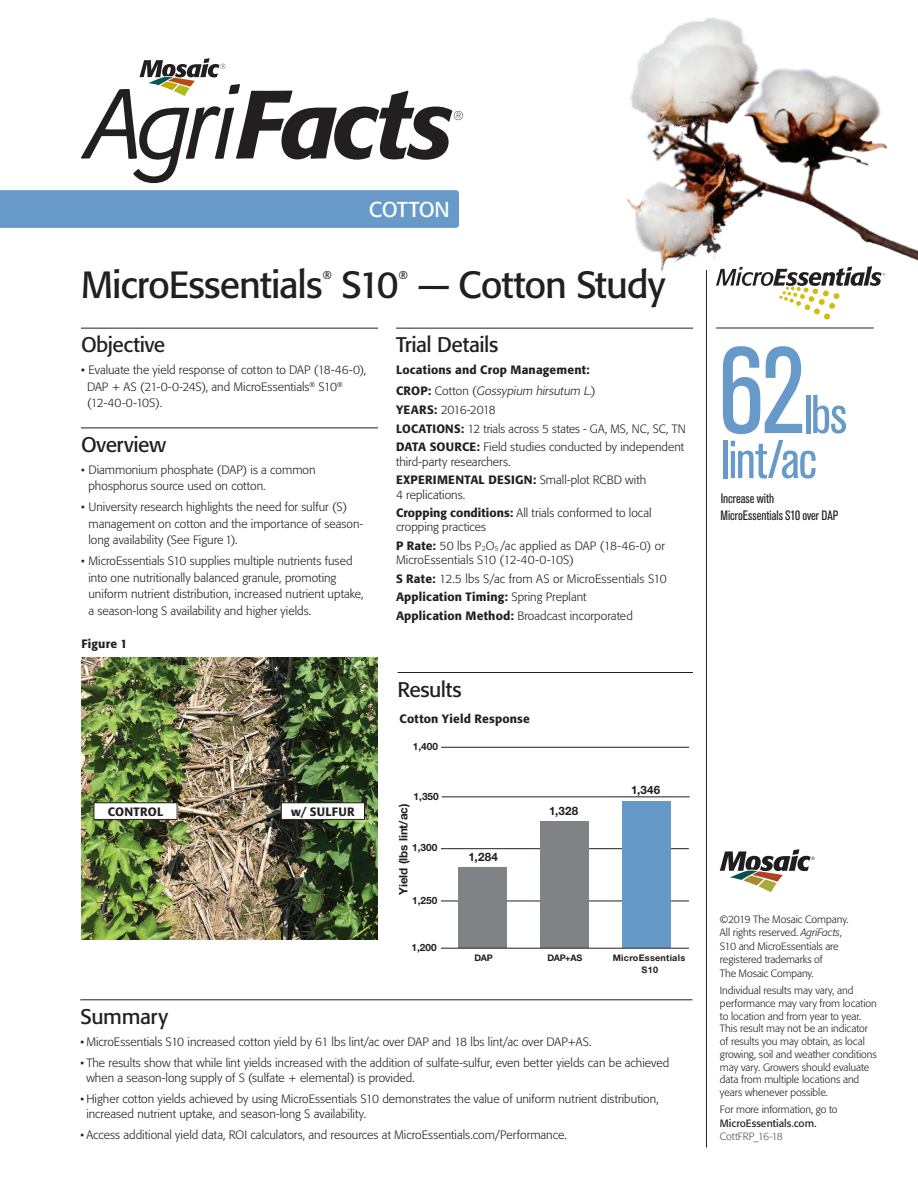
<style>
.page{position:relative;width:918px;height:1188px;background:#fff}
.page>*{position:absolute;margin:0;border:0;box-sizing:border-box;transform-origin:0 0}
.t1{font:condensed 121.5px "Akzidenz Grotesk Pro";color:#679ac8}
.t2{font:condensed 54px/45px "Akzidenz Grotesk Pro";letter-spacing:-.03em;color:#679ac8}
.t3{font:37.5px "Formata";letter-spacing:-.025em;color:#231f20}
.t4{font:21.3px "Formata";letter-spacing:-.025em;color:#fff}
.t5{font:21px "Formata";letter-spacing:-.02em;color:#231f20}
.t6{font:condensed 13.5px/16.5px "Akzidenz Grotesk Pro";color:#231f20}
.t7{font:300 12px/16.5px "Formata";color:#231f20}
.t8{font:500 12px/21px "Formata";letter-spacing:.015em;color:#231f20}
.t9{font:700 11.55px "Helvetica Neue LT Std";color:#201d1e}
.t10{font:11.25px "Formata";color:#231f20}
.t11{font:300 10.5px/12.8px "Formata";letter-spacing:-.005em;color:#231f20}
.t12{font:10.5px "Formata";color:#231f20}
.t13{font:300 10.5px "Formata";color:#57585a}
.t14{font:700 10.05px "Helvetica Neue LT Std";color:#201d1e}
.t15{font:700 9px/12.8px "Helvetica Neue LT Std";letter-spacing:.03em;color:#201d1e;text-align:center}
.s1{font-weight:400}
.s2{color:#fff}
.s3{font-weight:300}
.s4{font-weight:300;font-style:italic}
.s5{font-weight:500}
.s6{font-style:italic}
</style>
<div class="page">
<hr style="left:81px;top:328px;width:297px;height:1px;background:#231f20">
<hr style="left:81px;top:428px;width:297px;height:1px;background:#231f20">
<hr style="left:396px;top:328px;width:297px;height:1px;background:#231f20">
<hr style="left:398px;top:672px;width:295px;height:1px;background:#231f20">
<hr style="left:80px;top:1000px;width:612px;height:1px;background:#231f20">
<img style="left:81px;top:658px;width:297px;height:282px">
<div style="left:94px;top:803px;width:83px;height:16px;background:#fff"></div>
<div style="left:94px;top:802px;width:83px;height:18px;border:1px solid #231f20"></div>
<div style="left:281px;top:803px;width:83px;height:16px;background:#fff"></div>
<div style="left:281px;top:802px;width:84px;height:18px;border:1px solid #231f20"></div>
<img style="left:627px;top:17px;width:291px;height:258px">
<div style="left:0;top:190px;width:459px;height:38px;background:#679ac8"></div>
<svg style="left:81px;top:58px;width:382px;height:125px"></svg>
<div style="left:824px;top:313px;width:6px;height:7px;background:#d5bc0c;border-radius:50%"></div>
<svg style="left:716px;top:266px;width:169px;height:48px"></svg>
<hr style="left:706px;top:270px;width:1px;height:878px;background:#231f20">
<svg style="left:720px;top:849px;width:95px;height:43px"></svg>
<hr style="left:716px;top:328px;width:158px;height:1px;background:#231f20">
<hr style="left:442px;top:797px;width:248px;height:1px;background:#231f20">
<hr style="left:441px;top:901px;width:248px;height:1px;background:#231f20">
<hr style="left:441px;top:848px;width:248px;height:1px;background:#231f20">
<hr style="left:441px;top:747px;width:248px;height:1px;background:#231f20">
<div style="left:459px;top:867px;width:48px;height:81px;background:#808385"></div>
<div style="left:540px;top:821px;width:49px;height:127px;background:#808385"></div>
<div style="left:623px;top:801px;width:48px;height:147px;background:#6799c8"></div>
<hr style="left:441px;top:948px;width:248px;height:1px;background:#231f20">
<h3 class="t4" style="left:369px;top:197px;width:82px">COTTON</h3>
<h3 class="t3" style="left:81px;top:262px;width:243px">MicroEssentials</h3>
<p class="t10" style="left:323px;top:268px;width:10px">®</p>
<h3 class="t3" style="left:342px;top:262px;width:59px">S10</h3>
<p class="t10" style="left:399px;top:268px;width:10px">®</p>
<h3 class="t3" style="left:418px;top:262px;width:249px">— Cotton Study</h3>
<h3 class="t5" style="left:81px;top:332px;width:86px">Objective</h3>
<p class="t7" style="left:87px;top:362px;width:281px;text-indent:-6px"><span class="s1">•</span> Evaluate the yield response of cotton to DAP (18-46-0),<br>DAP + AS (21-0-0-24S), and MicroEssentials<sup>®</sup> S10<sup>® </sup>(12-40-0-10S).</p>
<h3 class="t5" style="left:81px;top:432px;width:86px">Overview</h3>
<p class="t7" style="left:88px;top:461px;width:229px;text-indent:-8px">• Diammonium phosphate (DAP) is a common phosphorus source used on cotton.</p>
<p class="t7" style="left:88px;top:499px;width:276px;text-indent:-8px">• University research highlights the need for sulfur (S) management on cotton and the importance of season&shy;long availability (See Figure<span class="s2">.</span>1).</p>
<p class="t7" style="left:88px;top:553px;width:277px;text-indent:-8px">• MicroEssentials S10 supplies multiple nutrients fused into one nutritionally balanced granule, promoting uniform nutrient distribution, increased nutrient uptake, a season-long S availability and higher yields.</p>
<h3 class="t5" style="left:396px;top:332px;width:104px">Trial Details</h3>
<p class="t8" style="left:396px;top:359px;width:201px">Locations and Crop Management:<br>C R O P : <span class="s3">C o t t o n (</span><span class="s4">Gossypium hirsutum L.</span><span class="s3">)</span></p>
<p class="t7" style="left:396px;top:400px;width:291px;line-height:18.8px"><span class="s5">YEARS:</span> 2016-2018<br><span class="s5">LOCATIONS:</span> 12 trials across 5 states - GA, MS, NC, SC, TN<br><span class="s5">DATA SOURCE:</span> Field studies conducted by independent</p>
<p class="t7" style="left:396px;top:452px;width:252px;line-height:18.8px">third-party researchers.<br><span class="s5">EXPERIMENTAL DESIGN:</span> Small-plot RCBD with</p>
<p class="t7" style="left:396px;top:485px;width:257px;line-height:18.8px">4 replications.<br><span class="s5">Cropping conditions:</span> All trials conformed to local</p>
<p class="t7" style="left:396px;top:517px;width:270px;line-height:18.8px">cropping practices<br><span class="s5">P Rate:</span> 50 lbs P<sub>2</sub>O<sub>5</sub><sub>.</sub>/ac applied as DAP (18-46-0) or</p>
<p class="t7" style="left:396px;top:550px;width:272px;line-height:18.8px">MicroEssentials S10 (12-40-0-10S)<br><span class="s5">S Rate:</span> 12.5 lbs S/ac from AS or MicroEssentials S10<br><span class="s5">Application Timing:</span> Spring Preplant<br><span class="s5">Application Method:</span> Broadcast incorporated</p>
<p class="t8" style="left:78px;top:633px;width:51px"><span class="s2">.</span>Figure 1</p>
<p class="t8" style="left:108px;top:801px;width:57px">CONTROL</p>
<p class="t8" style="left:291px;top:801px;width:65px">w/ SULFUR</p>
<h3 class="t5" style="left:398px;top:677px;width:65px">Results</h3>
<p class="t8" style="left:400px;top:708px;width:132px">Cotton Yield Response</p>
<p class="t14" style="left:413px;top:741px;width:27px">1,400</p>
<p class="t14" style="left:414px;top:790px;width:27px">1,350</p>
<p class="t9" style="left:396px;top:895px;width:93px;rotate:-90deg">Yield (lbs lint/ac)</p>
<p class="t14" style="left:412px;top:841px;width:27px">1,300</p>
<p class="t14" style="left:412px;top:894px;width:27px">1,250</p>
<p class="t14" style="left:411px;top:941px;width:27px">1,200</p>
<p class="t9" style="left:469px;top:850px;width:31px">1,284</p>
<p class="t9" style="left:549px;top:804px;width:30px">1,328</p>
<p class="t9" style="left:631px;top:783px;width:31px">1,346</p>
<p class="t15" style="left:474px;top:951px;width:20px">DAP</p>
<p class="t15" style="left:547px;top:951px;width:36px">DAP+AS</p>
<p class="t15" style="left:613px;top:951px;width:74px">MicroEssentials<br>S10</p>
<h3 class="t5" style="left:80px;top:1004px;width:89px">Summary</h3>
<p class="t7" style="left:80px;top:1034px;width:513px">• MicroEssentials S10 increased cotton yield by 61 lbs lint/ac over DAP and 18 lbs lint/ac over DAP+AS.</p>
<p class="t7" style="left:86px;top:1055px;width:584px;line-height:15.8px;text-indent:-6px">• The results show that while lint yields increased with the addition of sulfate-sulfur, even better yields can be achieved when a season-long supply of S (sulfate + elemental) is provided.</p>
<p class="t7" style="left:86px;top:1091px;width:574px;line-height:15.8px;text-indent:-6px">• Higher cotton yields achieved by using MicroEssentials S10 demonstrates the value of uniform nutrient distribution, increased nutrient uptake, and season-long S availability.</p>
<p class="t7" style="left:80px;top:1126px;width:488px">• Access additional yield data, ROI calculators, and resources at MicroEssentials.com/Performance.</p>
<h1 class="t1" style="left:719px;top:312px;width:89px">62</h1>
<h2 class="t2" style="left:721px;top:390px;width:127px;text-indent:82px">lbs lint/ac</h2>
<p class="t6" style="left:721px;top:490px;width:119px">Increase with<br>MicroEssentials S10 over DAP</p>
<p class="t11" style="left:720px;top:913px;width:130px;line-height:13.5px">©2019 The Mosaic Company.<br>All rights reserved. <span class="s6">AgriFacts</span>,<br>S10 and MicroEssentials are registered trademarks of<br>The Mosaic Company.</p>
<p class="t11" style="left:720px;top:984px;width:158px">Individual results may vary, and performance may vary from location to location and from year to year.<br>This result may not be an indicator of results you may obtain, as local growing, soil and weather conditions may vary. Growers should evaluate data from multiple locations and years whenever possible.</p>
<p class="t11" style="left:720px;top:1103px;width:119px">For more information, go to</p>
<p class="t12" style="left:720px;top:1117px;width:98px">MicroEssentials.com.</p>
<p class="t13" style="left:720px;top:1131px;width:65px">CottFRP_16-18</p>
</div>
